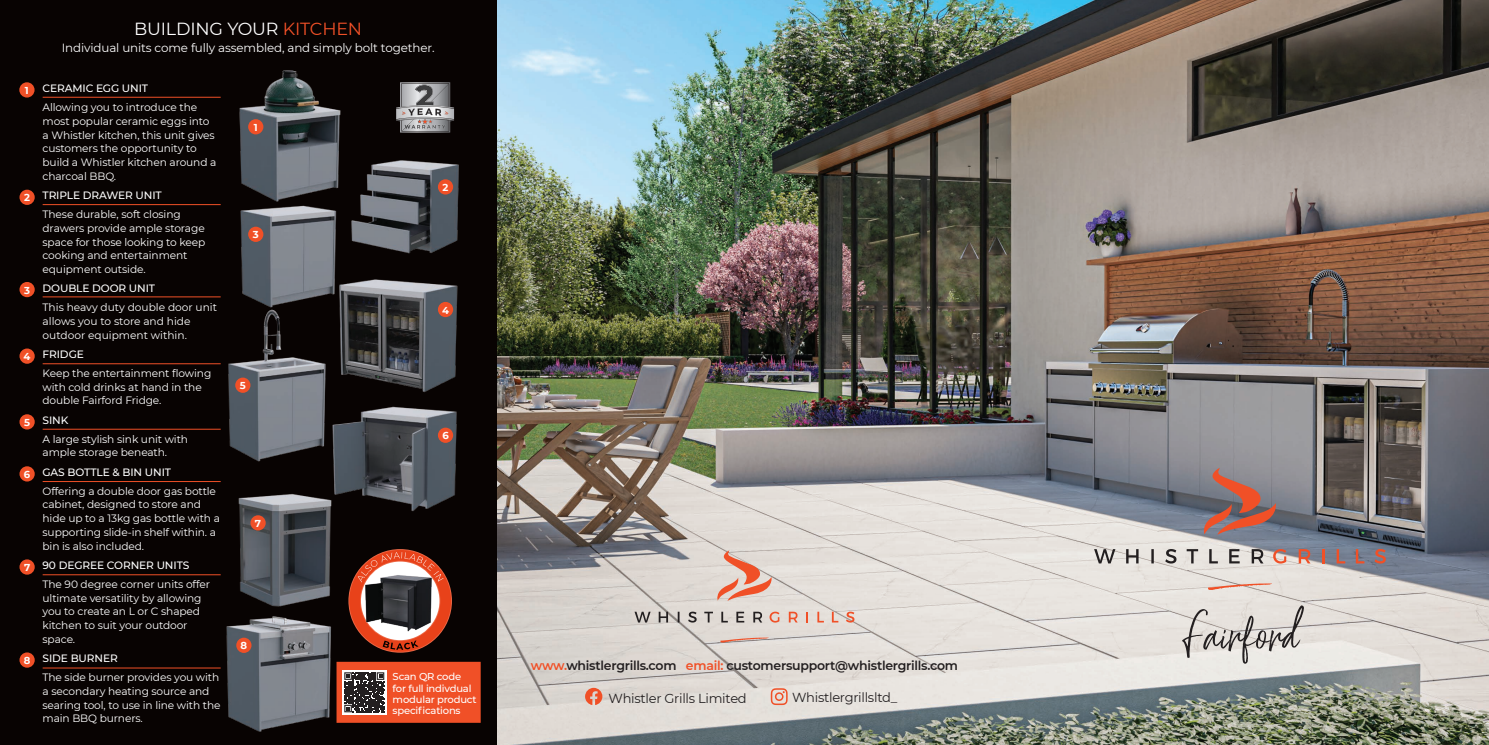
<style>
.page{position:relative;width:1489px;height:745px;background:#fff}
.page>*{position:absolute;margin:0;border:0;box-sizing:border-box;transform-origin:0 0}
.t1{font:50px "Scriptyca";color:#231f20}
.t2{font:17.5px "Montserrat";letter-spacing:-.01em;color:#fff}
.t3{font:13px "Montserrat";letter-spacing:-.02em;color:#231f20}
.t4{font:600 12.5px "Montserrat";letter-spacing:-.02em;color:#231f20}
.t5{font:11.88px "Montserrat";letter-spacing:-.01em;color:#fff}
.t6{font:10.62px/13.8px "Montserrat";letter-spacing:-.01em;color:#fff}
.t7{font:500 10.62px "Montserrat";letter-spacing:-.01em;color:#fff}
.t8{font:500 10px/11.2px "Montserrat";letter-spacing:-.02em;color:#fff}
.t9{font:700 10px "Montserrat";color:#fff}
.s1{color:#f05027}
</style>
<div class="page">
<img style="left:496px;top:0;width:992px;height:744px">
<svg style="left:1207px;top:583px;width:64px;height:7px"></svg>
<svg style="left:1199px;top:467px;width:79px;height:67px;background:#96706e"></svg>
<svg style="left:1094px;top:548px;width:169px;height:15px;background:#bab6b2"></svg>
<svg style="left:1374px;top:548px;width:11px;height:15px"></svg>
<svg style="left:1355px;top:548px;width:9px;height:15px"></svg>
<svg style="left:1336px;top:548px;width:9px;height:15px"></svg>
<svg style="left:1322px;top:548px;width:2px;height:15px"></svg>
<svg style="left:1298px;top:548px;width:12px;height:15px"></svg>
<svg style="left:1272px;top:548px;width:14px;height:15px"></svg>
<svg style="left:585px;top:687px;width:17px;height:17px"></svg>
<svg style="left:770px;top:687px;width:17px;height:17px"></svg>
<svg style="left:720px;top:637px;width:48px;height:5px"></svg>
<svg style="left:714px;top:550px;width:59px;height:50px;background:#e3b4a5"></svg>
<svg style="left:634px;top:611px;width:128px;height:11px"></svg>
<svg style="left:846px;top:611px;width:8px;height:11px"></svg>
<svg style="left:831px;top:611px;width:7px;height:11px"></svg>
<svg style="left:817px;top:611px;width:6px;height:11px"></svg>
<svg style="left:806px;top:611px;width:2px;height:11px"></svg>
<svg style="left:788px;top:611px;width:9px;height:11px"></svg>
<svg style="left:769px;top:611px;width:10px;height:11px"></svg>
<div style="left:0;top:0;width:496px;height:744px;background:#080302"></div>
<svg style="left:396px;top:82px;width:58px;height:50px;background:#8f8e8f"></svg>
<div style="left:19px;top:82px;width:16px;height:15px;background:#f05027;border-radius:50%"></div>
<div style="left:19px;top:189px;width:16px;height:16px;background:#f05027;border-radius:50%"></div>
<div style="left:19px;top:282px;width:16px;height:15px;background:#f05027;border-radius:50%"></div>
<div style="left:19px;top:348px;width:16px;height:15px;background:#f05027;border-radius:50%"></div>
<div style="left:19px;top:414px;width:16px;height:15px;background:#f05027;border-radius:50%"></div>
<div style="left:337px;top:662px;width:143px;height:59px;background:#f05027"></div>
<svg style="left:353px;top:670px;width:33px;height:44px"></svg>
<svg style="left:353px;top:671px;width:31px;height:40px"></svg>
<div style="left:336px;top:661px;width:144px;height:61px;border:1px solid #f05027"></div>
<hr style="left:43px;top:204px;width:178px;height:1px;background:#f05027">
<hr style="left:43px;top:97px;width:178px;height:1px;background:#f05027">
<hr style="left:43px;top:296px;width:178px;height:1px;background:#f05027">
<hr style="left:43px;top:363px;width:178px;height:1px;background:#f05027">
<hr style="left:43px;top:428px;width:178px;height:1px;background:#f05027">
<img style="left:372px;top:160px;width:87px;height:94px">
<img style="left:351px;top:279px;width:107px;height:113px">
<img style="left:333px;top:406px;width:124px;height:105px">
<img style="left:240px;top:204px;width:132px;height:117px">
<img style="left:206px;top:303px;width:145px;height:163px">
<svg style="left:349px;top:549px;width:103px;height:104px"></svg>
<img style="left:362px;top:572px;width:79px;height:66px">
<hr style="left:43px;top:481px;width:178px;height:1px;background:#f05027">
<div style="left:19px;top:466px;width:16px;height:15px;background:#f05027;border-radius:50%"></div>
<div style="left:19px;top:559px;width:16px;height:15px;background:#f05027;border-radius:50%"></div>
<img style="left:239px;top:70px;width:138px;height:134px">
<img style="left:216px;top:488px;width:142px;height:123px">
<div style="left:248px;top:119px;width:15px;height:15px;background:#f05027;border-radius:50%"></div>
<div style="left:438px;top:179px;width:15px;height:15px;background:#f05027;border-radius:50%"></div>
<div style="left:248px;top:226px;width:15px;height:16px;background:#f05027;border-radius:50%"></div>
<div style="left:438px;top:302px;width:15px;height:15px;background:#f05027;border-radius:50%"></div>
<div style="left:235px;top:377px;width:15px;height:15px;background:#f05027;border-radius:50%"></div>
<div style="left:438px;top:427px;width:15px;height:15px;background:#f05027;border-radius:50%"></div>
<div style="left:250px;top:515px;width:16px;height:15px;background:#f05027;border-radius:50%"></div>
<hr style="left:43px;top:667px;width:178px;height:1px;background:#f05027">
<img style="left:211px;top:612px;width:142px;height:120px">
<div style="left:236px;top:637px;width:15px;height:15px;background:#f05027;border-radius:50%"></div>
<div style="left:19px;top:652px;width:16px;height:15px;background:#f05027;border-radius:50%"></div>
<hr style="left:43px;top:574px;width:178px;height:1px;background:#f05027">
<p class="t9" style="left:25px;top:83px;width:5px">1</p>
<p class="t9" style="left:24px;top:190px;width:7px">2</p>
<p class="t9" style="left:24px;top:283px;width:7px">3</p>
<p class="t9" style="left:24px;top:349px;width:8px">4</p>
<p class="t9" style="left:24px;top:415px;width:7px">5</p>
<p class="t9" style="left:24px;top:467px;width:8px">6</p>
<p class="t9" style="left:24px;top:560px;width:8px">7</p>
<p class="t9" style="left:24px;top:653px;width:8px">8</p>
<p class="t2" style="left:134px;top:16px;width:229px">BUILDING YOUR <span class="s1">KITCHEN</span></p>
<p class="t5" style="left:62px;top:39px;width:374px">Individual units come fully assembled, and simply bolt together.</p>
<p class="t7" style="left:43px;top:81px;width:107px">CERAMIC EGG UNIT</p>
<p class="t6" style="left:43px;top:100px;width:175px">Allowing you to introduce the most popular ceramic eggs into a Whistler kitchen, this unit gives customers the opportunity to build a Whistler kitchen around a charcoal BBQ.</p>
<p class="t7" style="left:43px;top:187px;width:121px">TRIPLE DRAWER UNIT</p>
<p class="t6" style="left:43px;top:207px;width:164px">These durable, soft closing drawers provide ample storage space for those looking to keep cooking and entertainment equipment outside.</p>
<p class="t7" style="left:43px;top:281px;width:114px">DOUBLE DOOR UNIT</p>
<p class="t6" style="left:43px;top:300px;width:176px">This heavy duty double door unit allows you to store and hide outdoor equipment within.</p>
<p class="t7" style="left:43px;top:346px;width:43px">FRIDGE</p>
<p class="t6" style="left:43px;top:365px;width:170px">Keep the entertainment flowing with cold drinks at hand in the double Fairford Fridge.</p>
<p class="t7" style="left:43px;top:412px;width:27px">SINK</p>
<p class="t6" style="left:43px;top:431px;width:147px">A large stylish sink unit with ample storage beneath.</p>
<p class="t7" style="left:43px;top:464px;width:130px">GAS BOTTLE &amp; BIN UNIT</p>
<p class="t6" style="left:43px;top:483px;width:179px">Offering a double door gas bottle cabinet, designed to store and hide up to a 13kg gas bottle with a supporting slide-in shelf within. a bin is also included.</p>
<p class="t7" style="left:43px;top:557px;width:148px">90 DEGREE CORNER UNITS</p>
<p class="t6" style="left:43px;top:576px;width:169px">The 90 degree corner units offer ultimate versatility by allowing you to create an L or C shaped kitchen to suit your outdoor space.</p>
<p class="t7" style="left:43px;top:650px;width:77px">SIDE BURNER</p>
<p class="t6" style="left:43px;top:669px;width:180px">The side burner provides you with a secondary heating source and searing tool, to use in line with the main BBQ burners.</p>
<p class="t9" style="left:254px;top:120px;width:5px">1</p>
<p class="t9" style="left:442px;top:180px;width:7px">2</p>
<p class="t9" style="left:253px;top:227px;width:7px">3</p>
<p class="t9" style="left:442px;top:303px;width:8px">4</p>
<p class="t9" style="left:240px;top:378px;width:7px">5</p>
<p class="t9" style="left:442px;top:428px;width:8px">6</p>
<p class="t9" style="left:255px;top:516px;width:8px">7</p>
<p class="t9" style="left:240px;top:638px;width:8px">8</p>
<p class="t8" style="left:392px;top:670px;width:85px">Scan QR code for full indivdual modular product specifications</p>
<p class="t4" style="left:531px;top:656px;width:428px"><span class="s1">www.</span>whistlergrills.com <span class="s1">email:</span> customersupport@whistlergrills.com</p>
<p class="t3" style="left:608px;top:688px;width:140px">Whistler Grills Limited</p>
<p class="t3" style="left:792px;top:688px;width:107px">Whistlergrillsltd_</p>
<p class="t1" style="left:1183px;top:594px;width:116px">Fairford</p>
</div>
